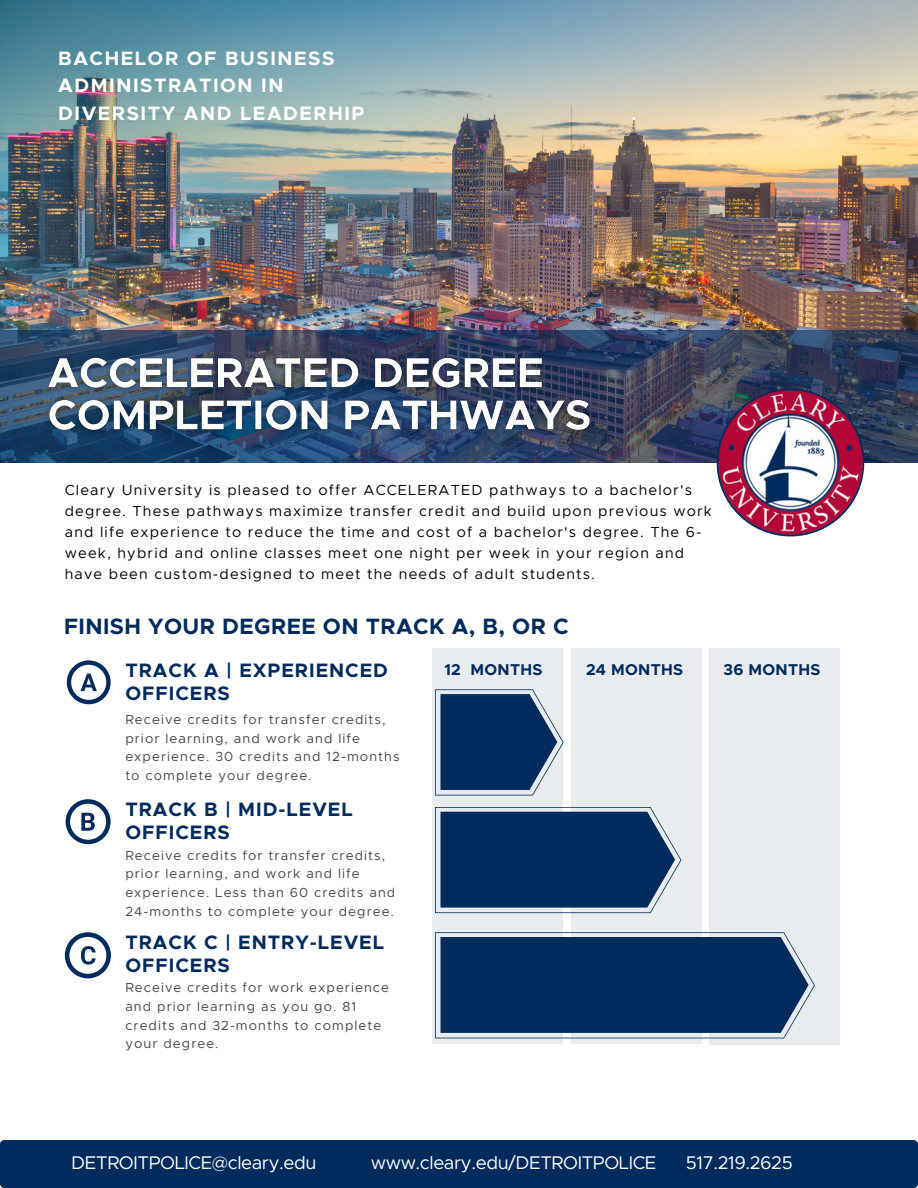
<style>
.page{position:relative;width:918px;height:1188px;background:#fff}
.page>*{position:absolute;margin:0;border:0;box-sizing:border-box;transform-origin:0 0}
.t1{font:700 22.35px "Metropolis";letter-spacing:.02em;color:#002b5c}
.t2{font:700 19.5px/23px "Metropolis";letter-spacing:.05em;color:#002b5c}
.t3{font:700 19.5px/27.2px "Metropolis";letter-spacing:.08em;color:#fff}
.t4{font:18.45px "Metropolis";letter-spacing:-.02em;color:#fff}
.t5{font:700 15.75px "Metropolis";letter-spacing:.02em;color:#002b5c}
.t6{font:14.55px/20.9px "Metropolis";letter-spacing:.08em;color:#000}
.t7{font:13.2px/18.8px "Metropolis";letter-spacing:.08em;color:#474643}
</style>
<div class="page">
<img style="left:0;top:0;width:918px;height:331px">
<svg style="left:0;top:331px;width:918px;height:132px;background:#314260"></svg>
<svg style="left:66px;top:799px;width:45px;height:45px"></svg>
<svg style="left:65px;top:932px;width:46px;height:46px"></svg>
<svg style="left:67px;top:660px;width:44px;height:44px"></svg>
<div style="left:432px;top:649px;width:131px;height:395px;background:#e8ecef"></div>
<div style="left:571px;top:649px;width:130px;height:395px;background:#e8ecef"></div>
<div style="left:709px;top:649px;width:131px;height:396px;background:#e8ecef"></div>
<img style="left:717px;top:389px;width:147px;height:148px;border-radius:50%">
<div style="left:0;top:1140px;width:918px;height:48px;background:#002b5c;border-radius:4px"></div>
<svg style="left:435px;top:689px;width:129px;height:106px"></svg>
<svg style="left:435px;top:807px;width:246px;height:106px;background:#224771"></svg>
<svg style="left:435px;top:932px;width:380px;height:106px;background:#1d436e"></svg>
<img style="left:37px;top:346px;width:565px;height:105px">
<p class="t3" style="left:58px;top:46px;width:308px">BACHELOR OF BUSINESS<br>ADMINISTRATION IN<br>DIVERSITY AND LEADERHIP</p>
<p class="t6" style="left:65px;top:481px;width:649px">Cleary University is pleased to offer ACCELERATED pathways to a bachelor's degree. These pathways maximize transfer credit and build upon previous work and life experience to reduce the time and cost of a bachelor's degree. The 6- week, hybrid and online classes meet one night per week in your region and have been custom-designed to meet the needs of adult students.</p>
<p class="t1" style="left:64px;top:616px;width:506px">FINISH YOUR DEGREE ON TRACK A, B, OR C</p>
<p class="t2" style="left:125px;top:660px;width:264px">TRACK A | EXPERIENCED<br>OFFICERS</p>
<p class="t7" style="left:125px;top:710px;width:276px">Receive credits for transfer credits, prior learning, and work and life experience. 30 credits and 12-months to complete your degree.</p>
<p class="t2" style="left:125px;top:799px;width:229px">TRACK B | MID-LEVEL<br>OFFICERS</p>
<p class="t7" style="left:125px;top:847px;width:271px">Receive credits for transfer credits, prior learning, and work and life experience. Less than 60 credits and 24-months to complete your degree.</p>
<p class="t2" style="left:125px;top:932px;width:260px">TRACK C | ENTRY-LEVEL<br>OFFICERS</p>
<p class="t7" style="left:125px;top:979px;width:265px">Receive credits for work experience and prior learning as you go. 81 credits and 32-months to complete your degree.</p>
<p class="t5" style="left:444px;top:663px;width:100px">12 MONTHS</p>
<p class="t5" style="left:586px;top:663px;width:99px">24 MONTHS</p>
<p class="t5" style="left:724px;top:663px;width:98px">36 MONTHS</p>
<p class="t4" style="left:71px;top:1154px;width:247px">DETROITPOLICE@cleary.edu</p>
<p class="t4" style="left:371px;top:1154px;width:287px">www.cleary.edu/DETROITPOLICE</p>
<p class="t4" style="left:686px;top:1154px;width:108px">517.219.2625</p>
</div>
